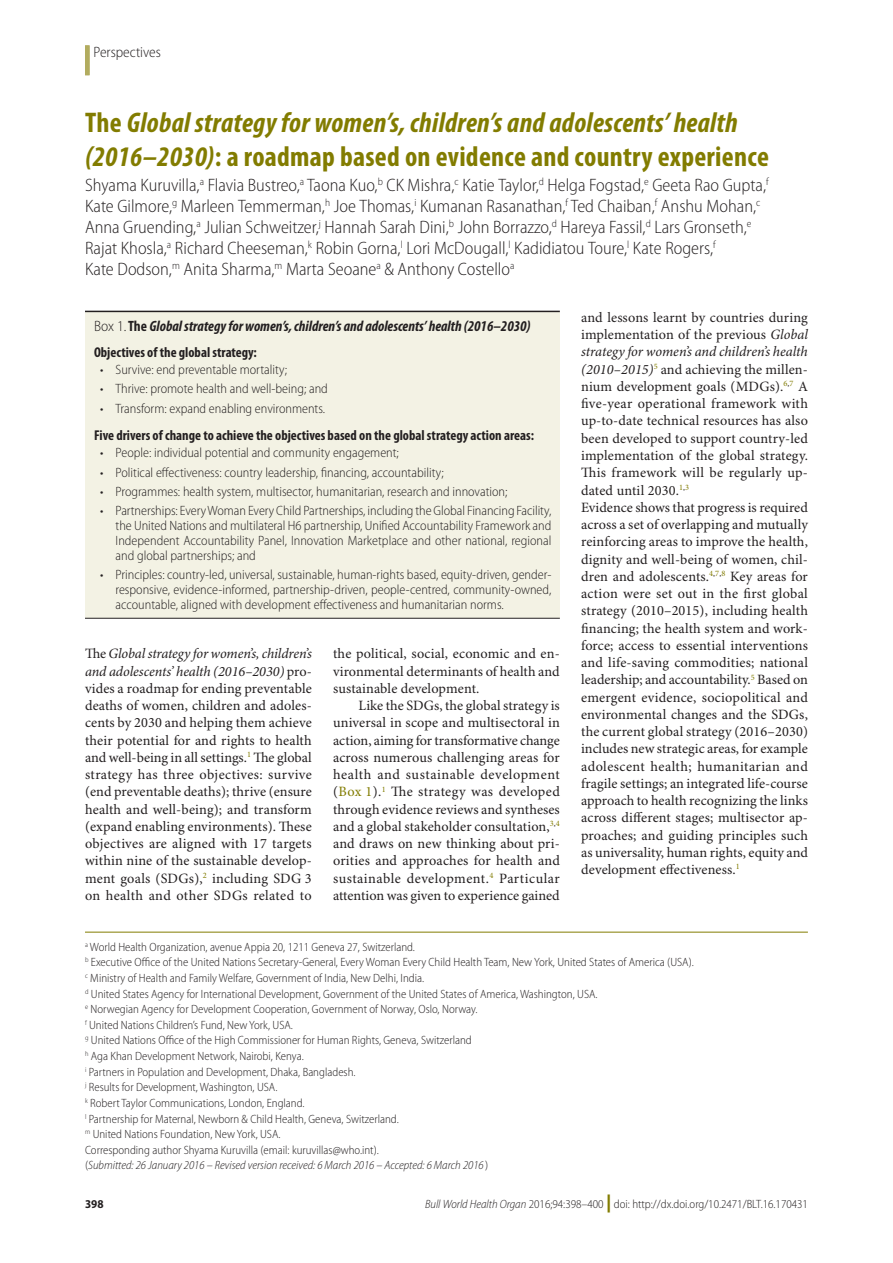
<style>
.page{position:relative;width:893px;height:1263px;background:#fff}
.page>*{position:absolute;margin:0;border:0;box-sizing:border-box;transform-origin:0 0}
.t1{font:italic 700 condensed 28.5px/33.8px "Myriad Pro";letter-spacing:.01em;color:#827c00}
.t2{font:300 semi-condensed 18px/21px "Myriad Pro";color:#231f20}
.t3{font:italic 700 condensed 15px "Myriad Pro";color:#231f20}
.t4{font:300 semi-condensed 15px "Myriad Pro";color:#231f20}
.t5{font:14.25px/17.2px "Minion Pro";letter-spacing:.01em;color:#231f20;text-align:justify}
.t6{font:700 condensed 14.25px "Myriad Pro";color:#231f20}
.t7{font:300 semi-condensed 13.5px/15px "Myriad Pro";color:#231f20;text-align:justify}
.t8{font:300 semi-condensed 12px/15.6px "Myriad Pro";color:#231f20}
.t9{font:700 semi-condensed 12px "Myriad Pro";color:#231f20}
.s1{font-style:normal}
.s2{font-weight:300;font-style:normal;font-stretch:semi-condensed}
.s3{font-style:italic}
.s4{color:#827c00}
.s5{font-weight:900;font-stretch:normal;font-size:18px;color:#827c00}
</style>
<div class="page">
<div style="left:85px;top:45px;width:5px;height:30px;background:#b2ac5f"></div>
<hr style="left:85px;top:932px;width:723px;height:1px;background:#827c00">
<div style="left:85px;top:312px;width:474px;height:306px;background:#f3f2e4"></div>
<hr style="left:85px;top:311px;width:475px;height:1px;background:#231f20">
<hr style="left:85px;top:618px;width:475px;height:1px;background:#231f20">
<p class="t4" style="left:94px;top:44px;width:69px">Perspectives</p>
<h1 class="t1" style="left:85px;top:107px;width:685px"><span class="s1">The</span> Global strategy for women’s, children’s and adolescents’ health (2016–2030)<span class="s1">: a roadmap based on evidence and country experience</span></h1>
<p class="t2" style="left:85px;top:175px;width:685px">Shyama Kuruvilla,<sup>a</sup> Flavia Bustreo,<sup>a</sup> Taona Kuo,<sup>b</sup> CK Mishra,<sup>c</sup> Katie Taylor,<sup>d</sup> Helga Fogstad,<sup>e</sup> Geeta Rao Gupta,<sup>f </sup>Kate Gilmore,<sup>g</sup> Marleen Temmerman,<sup>h</sup> Joe Thomas,<sup>i</sup> Kumanan Rasanathan,<sup>f</sup> Ted Chaiban,<sup>f</sup> Anshu Mohan,<sup>c </sup>Anna Gruending,<sup>a</sup> Julian Schweitzer,<sup>j</sup> Hannah Sarah Dini,<sup>b</sup> John Borrazzo,<sup>d</sup> Hareya Fassil,<sup>d</sup> Lars Gronseth,<sup>e </sup>Rajat Khosla,<sup>a</sup> Richard Cheeseman,<sup>k</sup> Robin Gorna,<sup>l</sup> Lori McDougall,<sup>l</sup> Kadidiatou Toure,<sup>l</sup> Kate Rogers,<sup>f<br></sup>Kate Dodson,<sup>m</sup> Anita Sharma,<sup>m</sup> Marta Seoane<sup>a</sup> &amp; Anthony Costello<sup>a</sup></p>
<p class="t3" style="left:94px;top:318px;width:438px"><span class="s2">Box 1.</span><span class="s1">The</span> Global strategy for women’s, children’s and adolescents’ health (2016–2030)</p>
<p class="t6" style="left:94px;top:344px;width:164px">Objectives of the global strategy:</p>
<p class="t7" style="left:100px;top:362px;width:188px">• Survive: end preventable mortality;</p>
<p class="t7" style="left:100px;top:382px;width:229px">• Thrive: promote health and well-being; and</p>
<p class="t7" style="left:100px;top:401px;width:226px">• Transform: expand enabling environments.</p>
<p class="t6" style="left:94px;top:428px;width:441px">Five drivers of change to achieve the objectives based on the global strategy action areas:</p>
<p class="t7" style="left:100px;top:446px;width:300px">• People: individual potential and community engagement;</p>
<p class="t7" style="left:100px;top:465px;width:345px">• Political effectiveness: country leadership, financing, accountability;</p>
<p class="t7" style="left:100px;top:484px;width:409px">• Programmes: health system, multisector, humanitarian, research and innovation;</p>
<p class="t7" style="left:116px;top:503px;width:437px;text-indent:-15px">• Partnerships: Every Woman Every Child Partnerships, including the Global Financing Facility, the United Nations and multilateral H6 partnership, Unified Accountability Framework and Independent Accountability Panel, Innovation Marketplace and other national, regional and global partnerships; and</p>
<p class="t7" style="left:116px;top:568px;width:437px;text-indent:-15px">• Principles: country-led, universal, sustainable, human-rights based, equity-driven, gender&shy;responsive, evidence-informed, partnership-driven, people-centred, community-owned, accountable, aligned with development effectiveness and humanitarian norms.</p>
<p class="t5" style="left:85px;top:646px;width:228px">The <span class="s3">Global strategy for women’s, children’s and adolescents’ health (2016–2030)</span> pro&shy;vides a roadmap for ending preventable deaths of women, children and adoles&shy;cents by 2030 and helping them achieve their potential for and rights to health and well-being in all settings.<sup>1</sup> The global strategy has three objectives: survive (end preventable deaths); thrive (ensure health and well-being); and transform (expand enabling environments). These objectives are aligned with 17 targets within nine of the sustainable develop&shy;ment goals (SDGs),<sup>2</sup> including SDG 3 on health and other SDGs related to</p>
<p class="t5" style="left:333px;top:646px;width:228px">the political, social, economic and en&shy;vironmental determinants of health and sustainable development.</p>
<p class="t5" style="left:333px;top:697px;width:228px;text-indent:26px">Like the SDGs, the global strategy is universal in scope and multisectoral in action, aiming for transformative change across numerous challenging areas for health and sustainable development (<span class="s4">Box 1</span>).<sup>1</sup> The strategy was developed through evidence reviews and syntheses and a global stakeholder consultation,<sup>3</sup><sup>,</sup><sup>4 </sup>and draws on new thinking about pri&shy;orities and approaches for health and sustainable development.<sup>4</sup> Particular attention was given to experience gained</p>
<p class="t5" style="left:581px;top:309px;width:228px;text-align:left">and lessons learnt by countries during implementation of the previous <span class="s3">Global strategy for women’s and children’s health (2010–2015)</span><sup>5</sup> and achieving the millen&shy;nium development goals (MDGs).<sup>6</sup><sup>,</sup><sup>7</sup> A five-year operational framework with up-to-date technical resources has also been developed to support country-led implementation of the global strategy.<br>This framework will be regularly up&shy;dated until 2030.<sup>1</sup><sup>,</sup><sup>3<br></sup>Evidence shows that progress is required across a set of overlapping and mutually reinforcing areas to improve the health, dignity and well-being of women, chil&shy;dren and adolescents.<sup>4</sup><sup>,</sup><sup>7</sup><sup>,</sup><sup>8</sup> Key areas for action were set out in the first global strategy (2010–2015), including health financing; the health system and work&shy;force; access to essential interventions and life-saving commodities; national leadership; and accountability.<sup>5</sup> Based on emergent evidence, sociopolitical and environmental changes and the SDGs, the current global strategy (2016–2030) includes new strategic areas, for example adolescent health; humanitarian and fragile settings; an integrated life-course approach to health recognizing the links across different stages; multisector ap&shy;proaches; and guiding principles such as universality, human rights, equity and development effectiveness.<sup>1</sup></p>
<p class="t8" style="left:85px;top:939px;width:610px"><sup>a</sup> World Health Organization, avenue Appia 20, 1211 Geneva 27, Switzerland.<br><sup>b</sup> Executive Office of the United Nations Secretary-General, Every Woman Every Child Health Team, New York, United States of America (USA). <sup>c</sup> Ministry of Health and Family Welfare, Government of India, New Delhi, India.<br><sup>d</sup> United States Agency for International Development, Government of the United States of America, Washington, USA.<br><sup>e</sup> Norwegian Agency for Development Cooperation, Government of Norway, Oslo, Norway.<br><sup>f</sup> United Nations Children’s Fund, New York, USA.<br><sup>g</sup> United Nations Office of the High Commissioner for Human Rights, Geneva, Switzerland<br><sup>h</sup> Aga Khan Development Network, Nairobi, Kenya.<br><sup>i</sup> Partners in Population and Development, Dhaka, Bangladesh.<br><sup>j</sup> Results for Development, Washington, USA.<br><sup>k</sup> Robert Taylor Communications, London, England.<br><sup>l</sup> Partnership for Maternal, Newborn &amp; Child Health, Geneva, Switzerland.<br><sup>m</sup> United Nations Foundation, New York, USA.<br>Corresponding author Shyama Kuruvilla (email: kuruvillas@who.int).<br>(<span class="s3">Submitted: 26 January 2016 – Revised version received: 6 March 2016 – Accepted: 6 March 2016</span> )</p>
<p class="t9" style="left:85px;top:1197px;width:20px">398</p>
<p class="t8" style="left:425px;top:1197px;width:384px"><span class="s3">Bull World Health Organ</span> 2016;94:398–400 <span class="s5">|</span> doi: http://dx.doi.org/10.2471/BLT.16.170431</p>
</div>
